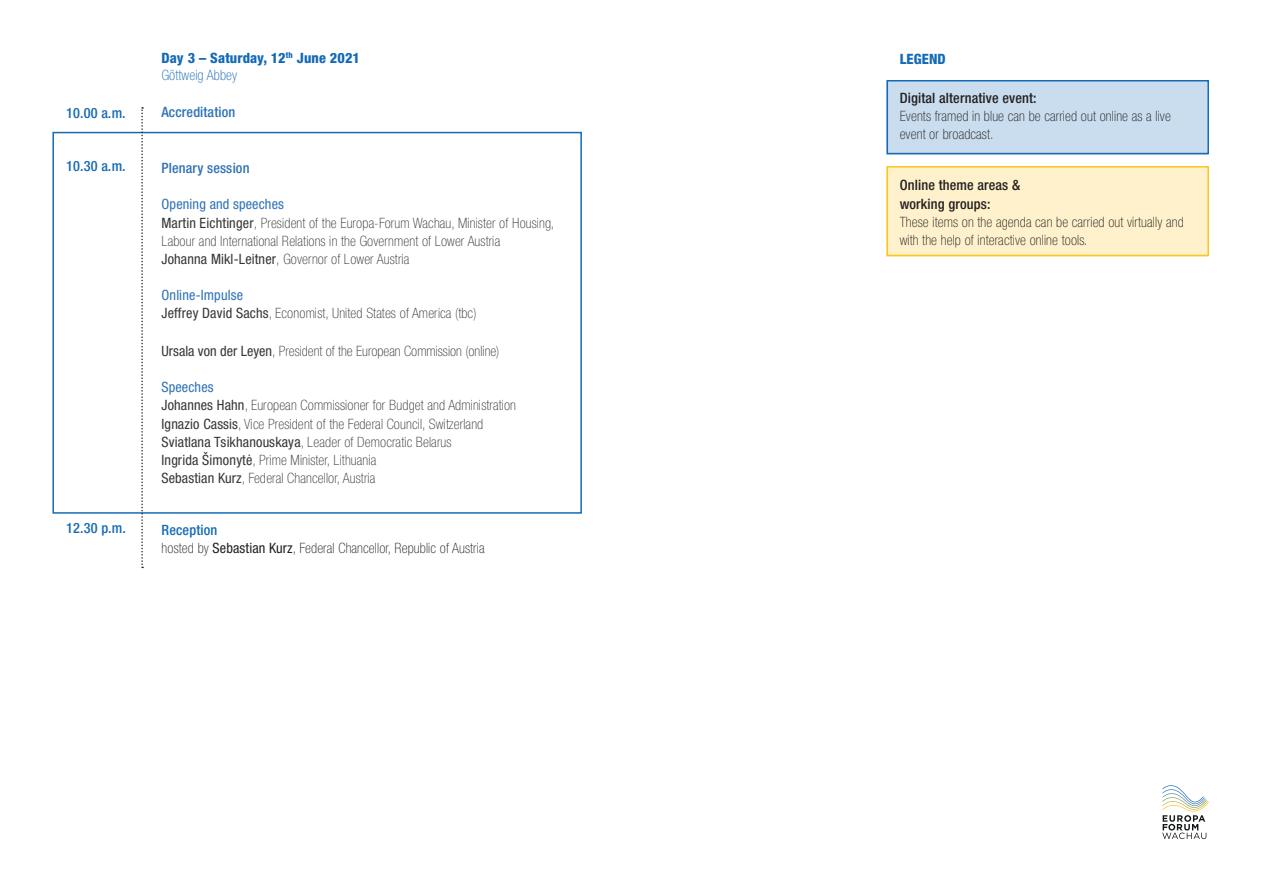
<style>
.page{position:relative;width:1263px;height:893px;background:#fff}
.page>*{position:absolute;margin:0;border:0;box-sizing:border-box;transform-origin:0 0}
.t1{font:100 condensed 14.25px/18.1px "Helvetica Neue LT Pro";color:#373535}
.t2{font:100 condensed 14.25px/18.1px "Helvetica Neue LT Pro";letter-spacing:.01em;color:#231f20}
.t3{font:100 condensed 14.25px/18.1px "Helvetica Neue LT Pro";letter-spacing:.02em;color:#373535}
.t4{font:500 condensed 14.25px/18.1px "Helvetica Neue LT Pro";letter-spacing:.01em;color:#231f20}
.t5{font:800 condensed 14.25px "Helvetica Neue LT Pro";letter-spacing:.01em;color:#156ab5}
.t6{font:500 condensed 14.25px "Helvetica Neue LT Pro";letter-spacing:.01em;color:#156ab5}
.t7{font:500 condensed 14.25px "Helvetica Neue LT Pro";color:#2d71b7}
.t8{font:100 condensed 14.25px "Helvetica Neue LT Pro";letter-spacing:.01em;color:#156ab5}
.s1{font-weight:400;color:#2d71b7}
.s2{font-weight:400}
.s3{font-weight:500;color:#156ab5}
</style>
<div class="page">
<div style="left:52px;top:132px;width:530px;height:382px;border:2px solid #156ab5"></div>
<svg style="left:141px;top:107px;width:2px;height:461px"></svg>
<div style="left:886px;top:166px;width:322px;height:90px;background:#fef1cb"></div>
<div style="left:886px;top:81px;width:322px;height:73px;background:#c9ddee"></div>
<div style="left:886px;top:80px;width:323px;height:74px;border:2px solid #156ab5"></div>
<div style="left:886px;top:166px;width:323px;height:90px;border:2px solid #fec51b"></div>
<svg style="left:1162px;top:785px;width:47px;height:54px"></svg>
<p class="t6" style="left:66px;top:104px;width:61px">10.00 a.m.</p>
<p class="t6" style="left:66px;top:158px;width:61px">10.30 a.m.</p>
<p class="t6" style="left:66px;top:520px;width:61px">12.30 p.m.</p>
<p class="t5" style="left:162px;top:49px;width:200px">Day 3 – Saturday, 12<sup>th</sup> June 2021</p>
<p class="t8" style="left:162px;top:67px;width:77px">Göttweig Abbey</p>
<p class="t7" style="left:162px;top:104px;width:75px">Accreditation</p>
<p class="t7" style="left:162px;top:160px;width:89px">Plenary session</p>
<p class="t1" style="left:162px;top:196px;width:394px"><span class="s1">Opening and speeches<br></span><span class="s2">Martin Eichtinger</span>, President of the Europa-Forum Wachau, Minister of Housing, Labour and International Relations in the Government of Lower Austria<br><span class="s2">Johanna Mikl-Leitner</span>, Governor of Lower Austria</p>
<p class="t3" style="left:162px;top:287px;width:317px"><span class="s1">Online-Impulse<br></span><span class="s2">Jeffrey David Sachs</span>, Economist, United States of America (tbc)</p>
<p class="t1" style="left:162px;top:342px;width:339px"><span class="s2">Ursala von der Leyen</span>, President of the European Commission (online)</p>
<p class="t1" style="left:162px;top:379px;width:356px"><span class="s1">Speeches<br></span><span class="s2">Johannes Hahn</span>, European Commissioner for Budget and Administration <span class="s2">Ignazio Cassis</span>, Vice President of the Federal Council, Switzerland <span class="s2">Sviatlana Tsikhanouskaya</span>, Leader of Democratic Belarus<br><span class="s2">Ingrida Šimonytė</span>, Prime Minister, Lithuania<br><span class="s2">Sebastian Kurz</span>, Federal Chancellor, Austria</p>
<p class="t2" style="left:162px;top:521px;width:324px"><span class="s3">Reception<br></span>hosted by <span class="s2">Sebastian Kurz</span>, Federal Chancellor, Republic of Austria</p>
<p class="t5" style="left:900px;top:50px;width:48px">LEGEND</p>
<p class="t4" style="left:900px;top:89px;width:138px">Digital alternative event:</p>
<p class="t2" style="left:900px;top:108px;width:273px">Events framed in blue can be carried out online as a live event or broadcast.</p>
<p class="t4" style="left:900px;top:176px;width:122px">Online theme areas &amp; working groups:</p>
<p class="t2" style="left:900px;top:213px;width:286px">These items on the agenda can be carried out virtually and with the help of interactive online tools.</p>
</div>
